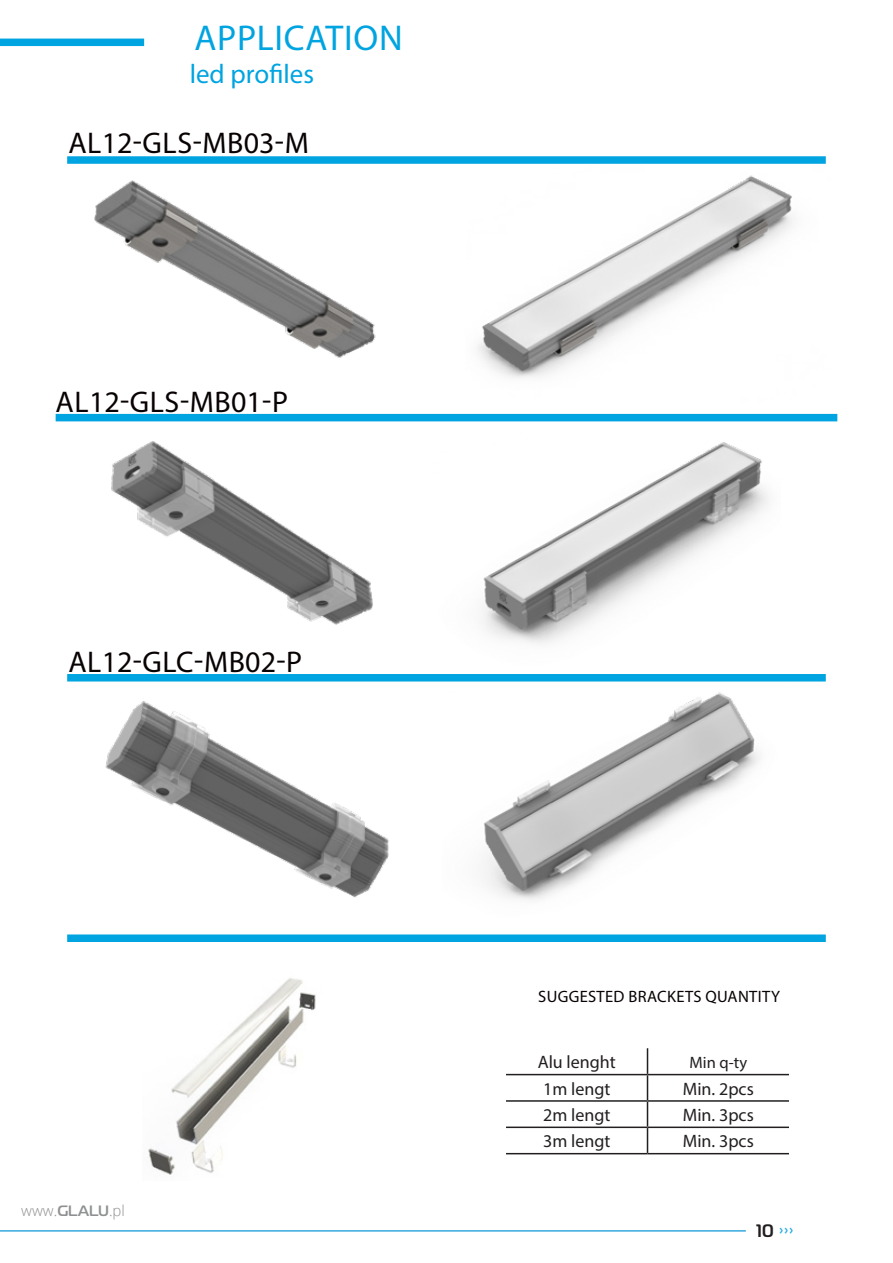
<style>
.page{position:relative;width:893px;height:1263px;background:#fff}
.page>*{position:absolute;margin:0;border:0;box-sizing:border-box;transform-origin:0 0}
.t1{font:36px "Myriad Pro";letter-spacing:.02em;color:#00a4e0}
.t2{font:30px "Myriad Pro";letter-spacing:.01em;color:#080302}
.t3{font:27px "Myriad Pro";color:#00a4e0}
.t4{font:18px "Myriad Pro";color:#231f20}
.t5{font:16.5px "Myriad Pro";letter-spacing:.02em;color:#080302}
.t6{font:16.5px "Myriad Pro";color:#231f20}
.t7{font:300 15px "Open Sans";color:#8e9092}
.t8{font:500 12px "Magistral";color:#24aae1}
.s1{font-family:"Magistral";font-weight:500}
.s2{font-size:18px;color:#231f20}
</style>
<div class="page">
<hr style="left:0;top:1230px;width:746px;height:1px;background:#36a8e0">
<div style="left:0;top:39px;width:144px;height:7px;background:#00a4e0"></div>
<div style="left:67px;top:156px;width:759px;height:8px;background:#00a4e0"></div>
<div style="left:56px;top:414px;width:781px;height:7px;background:#00a4e0"></div>
<img style="left:477px;top:175px;width:316px;height:203px">
<div style="left:67px;top:674px;width:759px;height:7px;background:#00a4e0"></div>
<div style="left:67px;top:934px;width:759px;height:8px;background:#00a4e0"></div>
<hr style="left:506px;top:1074px;width:141px;height:1px;background:#231f20">
<hr style="left:647px;top:1074px;width:142px;height:1px;background:#231f20">
<hr style="left:506px;top:1100px;width:141px;height:2px;background:#231f20">
<hr style="left:647px;top:1100px;width:142px;height:2px;background:#231f20">
<hr style="left:506px;top:1126px;width:141px;height:2px;background:#231f20">
<hr style="left:647px;top:1126px;width:142px;height:2px;background:#231f20">
<svg style="left:647px;top:1048px;width:1px;height:105px"></svg>
<hr style="left:506px;top:1153px;width:141px;height:1px;background:#231f20">
<hr style="left:647px;top:1153px;width:142px;height:1px;background:#231f20">
<img style="left:148px;top:978px;width:168px;height:197px">
<img style="left:94px;top:180px;width:282px;height:178px">
<img style="left:105px;top:692px;width:655px;height:208px">
<img style="left:482px;top:442px;width:287px;height:202px">
<img style="left:111px;top:441px;width:262px;height:184px">
<p class="t1" style="left:194px;top:16px;width:210px">APPLICATION</p>
<p class="t3" style="left:190px;top:57px;width:126px">led profiles</p>
<p class="t2" style="left:68px;top:125px;width:242px">AL12-GLS-MB03-M</p>
<p class="t2" style="left:56px;top:383px;width:234px">AL12-GLS-MB01-P</p>
<p class="t2" style="left:68px;top:643px;width:235px">AL12-GLC-MB02-P</p>
<p class="t7" style="left:21px;top:1201px;width:105px">www.<span class="s1">GLALU</span>.pl</p>
<p class="t5" style="left:538px;top:987px;width:243px">SUGGESTED BRACKETS QUANTITY</p>
<p class="t4" style="left:538px;top:1051px;width:80px">Alu lenght</p>
<p class="t6" style="left:689px;top:1052px;width:59px">Min q-ty</p>
<p class="t4" style="left:543px;top:1077px;width:69px">1m lengt</p>
<p class="t4" style="left:683px;top:1077px;width:73px">Min. 2pcs</p>
<p class="t4" style="left:543px;top:1104px;width:69px">2m lengt</p>
<p class="t4" style="left:683px;top:1104px;width:73px">Min. 3pcs</p>
<p class="t4" style="left:543px;top:1130px;width:69px">3m lengt</p>
<p class="t4" style="left:683px;top:1130px;width:73px">Min. 3pcs</p>
<p class="t8" style="left:756px;top:1223px;width:38px"><span class="s2">10</span> › › ›</p>
</div>
